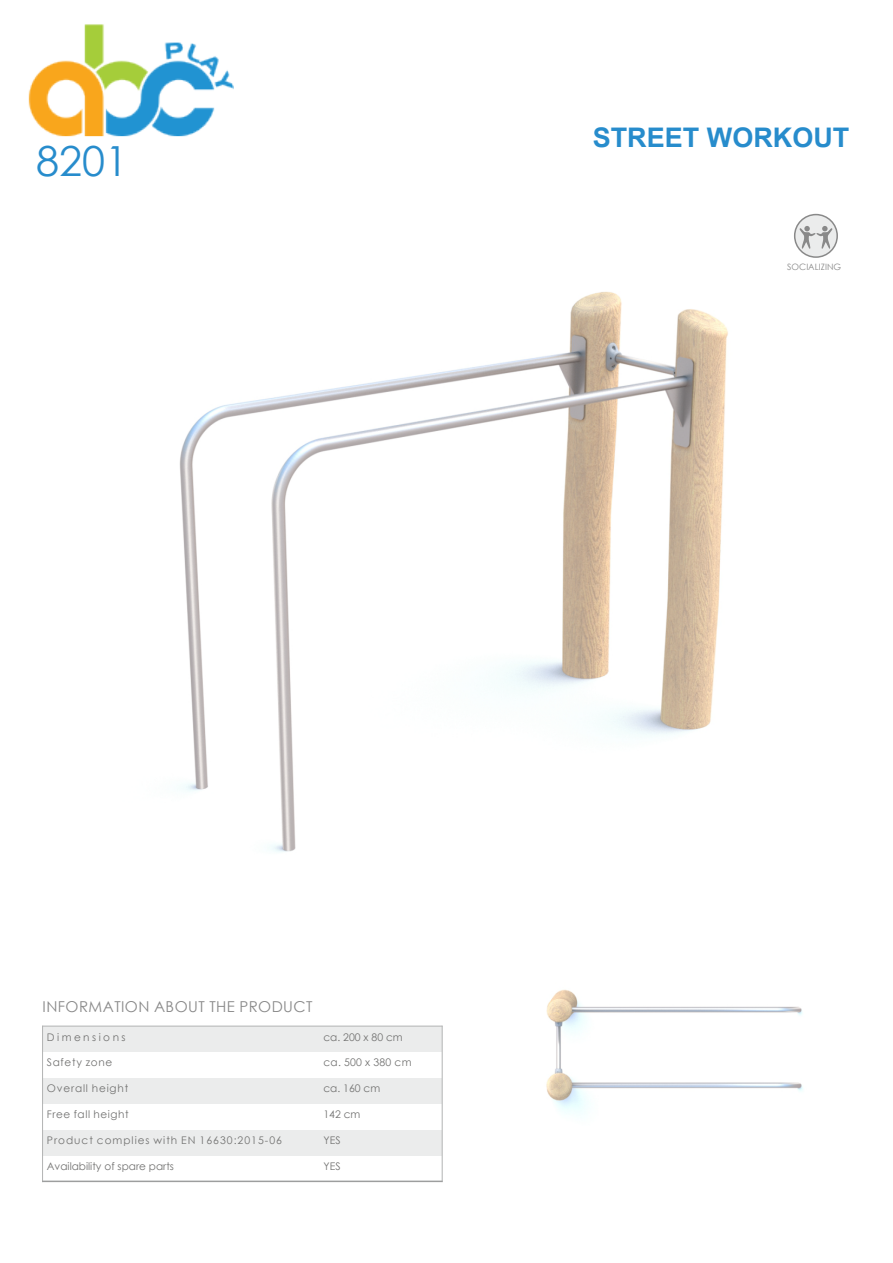
<style>
.page{position:relative;width:893px;height:1263px;background:#fff}
.page>*{position:absolute;margin:0;border:0;box-sizing:border-box;transform-origin:0 0}
.t1{font:41.4px "Century Gothic";color:#278ccc}
.t2{font:700 27px "Arial";color:#278ccc}
.t3{font:15px "Century Gothic";letter-spacing:.03em;color:#898989}
.t4{font:10.5px "Century Gothic";letter-spacing:.06em;color:#727271}
.t5{font:10.5px "Century Gothic";letter-spacing:.095em;color:#727271}
.t6{font:10.5px "Century Gothic";color:#727271}
.t7{font:10.5px "Century Gothic";letter-spacing:.08em;color:#727271}
.t8{font:10.5px "Century Gothic";letter-spacing:.025em;color:#727271}
.t9{font:10.5px "Century Gothic";letter-spacing:.235em;color:#727271}
.t10{font:8.7px "Century Gothic";color:#898989}
</style>
<div class="page">
<img style="left:179px;top:241px;width:659px;height:611px">
<div style="left:43px;top:1026px;width:276px;height:25px;background:#ebecec"></div>
<div style="left:319px;top:1026px;width:123px;height:25px;background:#ebecec"></div>
<div style="left:43px;top:1078px;width:276px;height:26px;background:#ebecec"></div>
<div style="left:319px;top:1078px;width:123px;height:26px;background:#ebecec"></div>
<div style="left:43px;top:1130px;width:276px;height:25px;background:#ebecec"></div>
<div style="left:319px;top:1130px;width:123px;height:25px;background:#ebecec"></div>
<hr style="left:42px;top:1026px;width:1px;height:156px;background:#b2b3b3">
<hr style="left:442px;top:1026px;width:1px;height:156px;background:#b2b3b3">
<hr style="left:42px;top:1180px;width:401px;height:2px;background:#9d9e9e">
<hr style="left:42px;top:1026px;width:401px;height:1px;background:#b2b3b3">
<div style="left:795px;top:215px;width:42px;height:42px;background:#ebecec;border-radius:50%"></div>
<div style="left:794px;top:214px;width:44px;height:44px;border:2px solid #898989;border-radius:50%"></div>
<svg style="left:800px;top:226px;width:32px;height:23px"></svg>
<img style="left:546px;top:989px;width:257px;height:125px">
<img style="left:28px;top:24px;width:205px;height:113px">
<h1 class="t1" style="left:36px;top:132px;width:93px">8201</h1>
<h2 class="t2" style="left:593px;top:118px;width:258px">STREET WORKOUT</h2>
<p class="t10" style="left:787px;top:261px;width:55px">SOCIALIZING</p>
<h3 class="t3" style="left:43px;top:996px;width:271px">INFORMATION ABOUT THE PRODUCT</h3>
<p class="t9" style="left:47px;top:1029px;width:80px">Dimensions</p>
<p class="t4" style="left:323px;top:1029px;width:81px">ca. 200 x 80 cm</p>
<p class="t4" style="left:47px;top:1055px;width:67px">Safety zone</p>
<p class="t8" style="left:323px;top:1055px;width:90px">ca. 500 x 380 cm</p>
<p class="t7" style="left:47px;top:1081px;width:83px">Overall height</p>
<p class="t4" style="left:323px;top:1081px;width:58px">ca. 160 cm</p>
<p class="t4" style="left:47px;top:1107px;width:83px">Free fall height</p>
<p class="t4" style="left:323px;top:1107px;width:39px">142 cm</p>
<p class="t5" style="left:47px;top:1133px;width:237px">Product complies with EN 16630:2015-06</p>
<p class="t4" style="left:323px;top:1133px;width:19px">YES</p>
<p class="t6" style="left:47px;top:1159px;width:129px">Availability of spare parts</p>
<p class="t4" style="left:323px;top:1159px;width:19px">YES</p>
</div>
